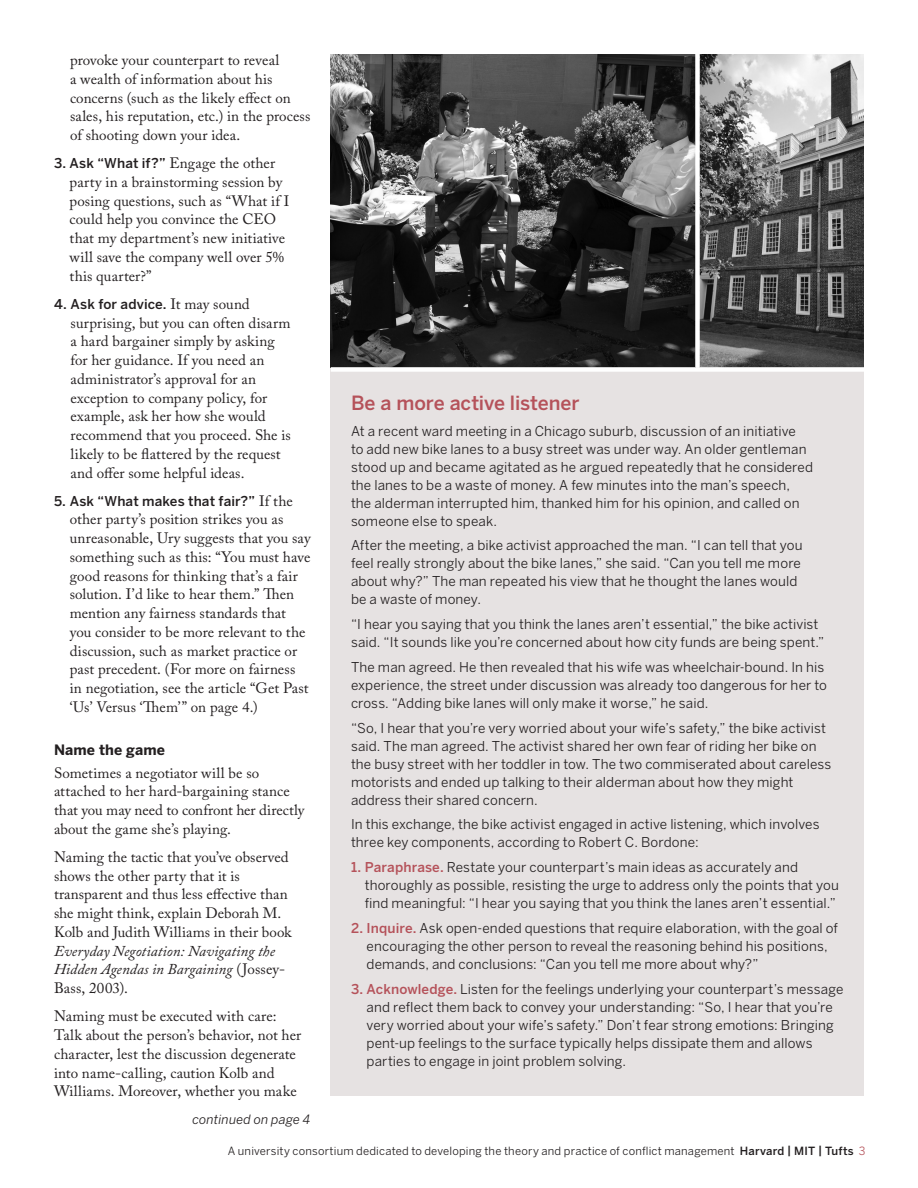
<style>
.page{position:relative;width:918px;height:1188px;background:#fff}
.page>*{position:absolute;margin:0;border:0;box-sizing:border-box;transform-origin:0 0}
.sidebar_header{font:500 19.5px "Benton Sans";letter-spacing:-.005em;color:#b5525a}
.copy{font:15px/18.8px "Adobe Caslon Pro";letter-spacing:.005em;color:#231f20}
.subhead{font:700 14.25px "Benton Sans";letter-spacing:.01em;color:#231f20}
.bullets_red_square{font:13.5px/18px "Benton Sans";letter-spacing:.01em;color:#231f20}
.copy-2{font:500 13.5px "Benton Sans";letter-spacing:.01em;color:#231f20}
.copy-3{font:italic 12.75px "Benton Sans";letter-spacing:.01em;color:#231f20}
.t1{font:11.25px "Benton Sans";letter-spacing:.015em;color:#231f20}
.s1{font-family:"Adobe Caslon Pro";font-weight:400;font-size:15px}
.s2{font-style:italic}
.s3{font-weight:500;color:#b5525a}
.s4{font-weight:500}
.s5{color:#b5525a}
</style>
<div class="page">
<div style="left:331px;top:367px;width:533px;height:729px;background:#e6e2e2"></div>
<img style="left:700px;top:54px;width:164px;height:313px">
<img style="left:331px;top:54px;width:364px;height:313px">
<div style="left:331px;top:367px;width:533px;height:5px;background:#fff"></div>
<p class="copy" style="left:70px;top:50px;width:242px">provoke your counterpart to reveal<br>a wealth of information about his concerns (such as the likely effect on sales, his reputation, etc.) in the process of shooting down your idea.</p>
<p class="copy-2" style="left:54px;top:155px;width:223px">3. Ask “What if?” <span class="s1">Engage the other</span></p>
<p class="copy" style="left:70px;top:172px;width:221px">party in a brainstorming session by posing questions, such as “What if I could help you convince the CEO that my department’s new initiative will save the company well over 5% this quarter?”</p>
<p class="copy-2" style="left:54px;top:296px;width:197px">4. Ask for advice. <span class="s1">It may sound</span></p>
<p class="copy" style="left:71px;top:313px;width:222px">surprising, but you can often disarm a hard bargainer simply by asking for her guidance. If you need an administrator’s approval for an exception to company policy, for example, ask her how she would recommend that you proceed. She is likely to be flattered by the request and offer some helpful ideas.</p>
<p class="copy-2" style="left:54px;top:493px;width:240px">5. Ask “What makes that fair?” <span class="s1">If the</span></p>
<p class="copy" style="left:70px;top:510px;width:242px">other party’s position strikes you as unreasonable, Ury suggests that you say something such as this: “You must have good reasons for thinking that’s a fair solution. I’d like to hear them.” Then mention any fairness standards that you consider to be more relevant to the discussion, such as market practice or past precedent. (For more on fairness in negotiation, see the article “Get Past ‘Us’ Versus ‘Them’” on page 4.)</p>
<p class="subhead" style="left:54px;top:741px;width:113px">Name the game</p>
<p class="copy" style="left:54px;top:763px;width:252px">Sometimes a negotiator will be so attached to her hard-bargaining stance that you may need to confront her directly about the game she’s playing.</p>
<p class="copy" style="left:54px;top:847px;width:239px">Naming the tactic that you’ve observed shows the other party that it is transparent and thus less effective than she might think, explain Deborah M.<br>Kolb and Judith Williams in their book <span class="s2">Everyday Negotiation: Navigating the Hidden Agendas in Bargaining</span> (Jossey-Bass, 2003).</p>
<p class="copy" style="left:54px;top:1007px;width:249px">Naming must be executed with care:<br>Talk about the person’s behavior, not her character, lest the discussion degenerate into name-calling, caution Kolb and Williams. Moreover, whether you make</p>
<p class="copy-3" style="left:192px;top:1112px;width:119px">continued on page 4</p>
<p class="sidebar_header" style="left:351px;top:391px;width:230px">Be a more active listener</p>
<p class="bullets_red_square" style="left:351px;top:422px;width:464px">At a recent ward meeting in a Chicago suburb, discussion of an initiative<br>to add new bike lanes to a busy street was under way. An older gentleman stood up and became agitated as he argued repeatedly that he considered the lanes to be a waste of money. A few minutes into the man’s speech, the alderman interrupted him, thanked him for his opinion, and called on someone else to speak.</p>
<p class="bullets_red_square" style="left:351px;top:536px;width:453px">After the meeting, a bike activist approached the man. “I can tell that you feel really strongly about the bike lanes,” she said. “Can you tell me more about why?” The man repeated his view that he thought the lanes would be a waste of money.</p>
<p class="bullets_red_square" style="left:351px;top:615px;width:475px">“I hear you saying that you think the lanes aren’t essential,” the bike activist said. “It sounds like you’re concerned about how city funds are being spent.”</p>
<p class="bullets_red_square" style="left:351px;top:658px;width:478px">The man agreed. He then revealed that his wife was wheelchair-bound. In his experience, the street under discussion was already too dangerous for her to cross. “Adding bike lanes will only make it worse,” he said.</p>
<p class="bullets_red_square" style="left:351px;top:719px;width:482px">“So, I hear that you’re very worried about your wife’s safety,” the bike activist said. The man agreed. The activist shared her own fear of riding her bike on the busy street with her toddler in tow. The two commiserated about careless motorists and ended up talking to their alderman about how they might address their shared concern.</p>
<p class="bullets_red_square" style="left:351px;top:815px;width:470px">In this exchange, the bike activist engaged in active listening, which involves three key components, according to Robert C. Bordone:</p>
<p class="bullets_red_square" style="left:365px;top:858px;width:476px;text-indent:-14px"><span class="s3">1. Paraphrase.</span> Restate your counterpart’s main ideas as accurately and thoroughly as possible, resisting the urge to address only the points that you find meaningful: “I hear you saying that you think the lanes aren’t essential.”</p>
<p class="bullets_red_square" style="left:367px;top:919px;width:473px;text-indent:-16px"><span class="s3">2. Inquire.</span> Ask open-ended questions that require elaboration, with the goal of encouraging the other person to reveal the reasoning behind his positions, demands, and conclusions: “Can you tell me more about why?”</p>
<p class="bullets_red_square" style="left:367px;top:980px;width:478px;text-indent:-16px"><span class="s3">3. Acknowledge.</span> Listen for the feelings underlying your counterpart’s message and reflect them back to convey your understanding: “So, I hear that you’re very worried about your wife’s safety.” Don’t fear strong emotions: Bringing pent-up feelings to the surface typically helps dissipate them and allows parties to engage in joint problem solving.</p>
<p class="t1" style="left:228px;top:1144px;width:639px">A university consortium dedicated to developing the theory and practice of conflict management <span class="s4">Harvard | MIT | Tufts</span> <span class="s5">3</span></p>
</div>
